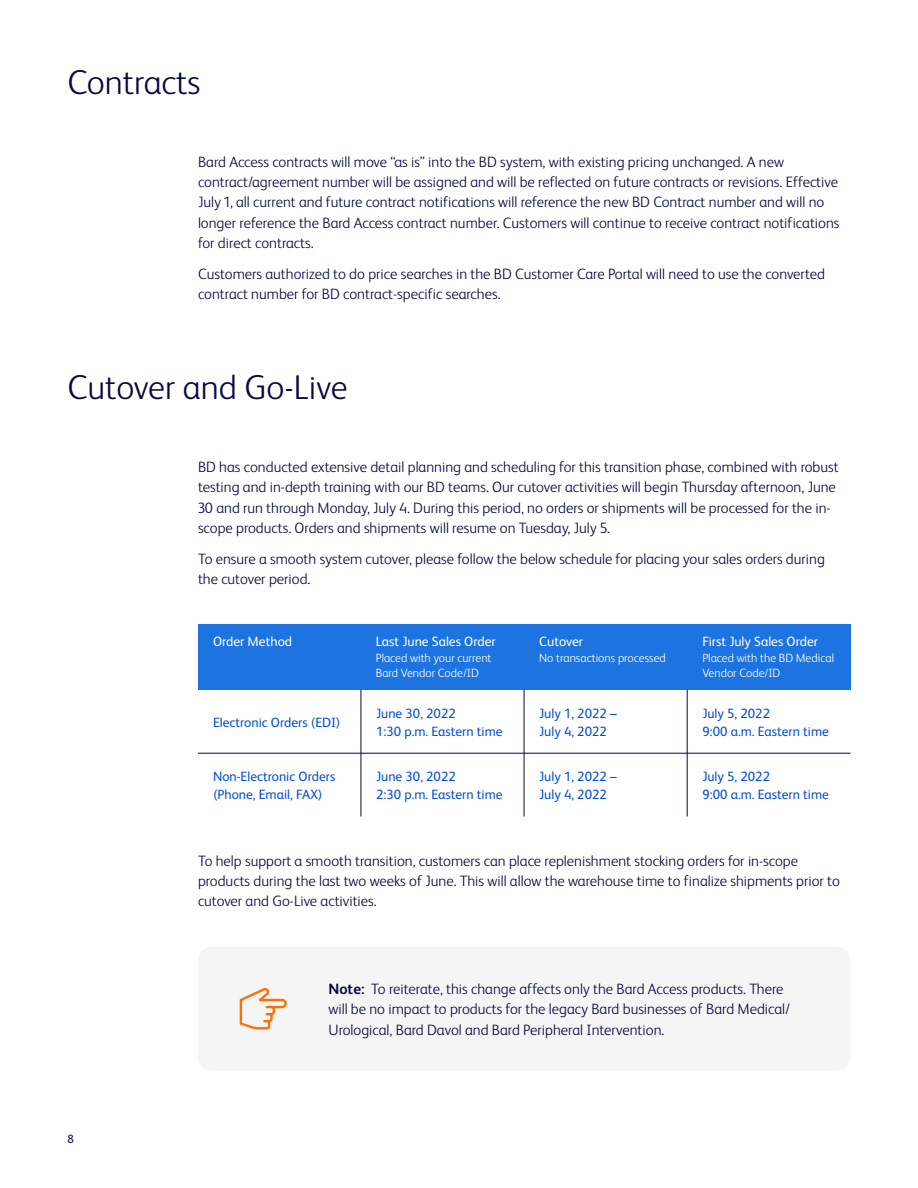
<style>
.page{position:relative;width:918px;height:1188px;background:#fff}
.page>*{position:absolute;margin:0;border:0;box-sizing:border-box;transform-origin:0 0}
.t1{font:300 34.5px "FS Albert Pro";color:#060a3d}
.t2{font:300 15px/20.2px "FS Albert Pro";color:#060a3d}
.t3{font:13.5px/18px "FS Albert Pro";color:#044ed7}
.t4{font:13.5px "FS Albert Pro";color:#fff}
.t5{font:300 12px/14.4px "FS Albert Pro";color:#fff}
.t6{font:12px "FS Albert Pro";color:#060a3d}
.s1{font-weight:700}
</style>
<div class="page">
<div style="left:198px;top:947px;width:652px;height:124px;background:#f6f5f5;border-radius:14px"></div>
<svg style="left:240px;top:987px;width:47px;height:42px"></svg>
<div style="left:198px;top:625px;width:652px;height:65px;background:#1d74e1"></div>
<hr style="left:198px;top:753px;width:652px;height:1px;background:#060a3d">
<hr style="left:361px;top:690px;width:1px;height:127px;background:#060a3d">
<hr style="left:524px;top:690px;width:1px;height:127px;background:#060a3d">
<hr style="left:687px;top:690px;width:1px;height:127px;background:#060a3d">
<h1 class="t1" style="left:68px;top:59px;width:134px">Contracts</h1>
<p class="t2" style="left:198px;top:151px;width:643px">Bard Access contracts will move “as is” into the BD system, with existing pricing unchanged. A new contract/agreement number will be assigned and will be reflected on future contracts or revisions. Effective July 1, all current and future contract notifications will reference the new BD Contract number and will no longer reference the Bard Access contract number. Customers will continue to receive contract notifications for direct contracts.</p>
<p class="t2" style="left:198px;top:262px;width:629px">Customers authorized to do price searches in the BD Customer Care Portal will need to use the converted contract number for BD contract-specific searches.</p>
<h1 class="t1" style="left:68px;top:364px;width:282px">Cutover and Go-Live</h1>
<p class="t2" style="left:198px;top:456px;width:642px">BD has conducted extensive detail planning and scheduling for this transition phase, combined with robust testing and in-depth training with our BD teams. Our cutover activities will begin Thursday afternoon, June 30 and run through Monday, July 4. During this period, no orders or shipments will be processed for the in&shy;scope products. Orders and shipments will resume on Tuesday, July 5.</p>
<p class="t2" style="left:198px;top:547px;width:628px">To ensure a smooth system cutover, please follow the below schedule for placing your sales orders during the cutover period.</p>
<p class="t4" style="left:213px;top:631px;width:81px">Order Method</p>
<p class="t4" style="left:376px;top:631px;width:122px">Last June Sales Order</p>
<p class="t5" style="left:376px;top:650px;width:117px">Placed with your current<br>Bard Vendor Code/ID</p>
<p class="t4" style="left:539px;top:631px;width:45px">Cutover</p>
<p class="t5" style="left:539px;top:650px;width:128px">No transactions processed</p>
<p class="t4" style="left:702px;top:631px;width:117px">First July Sales Order</p>
<p class="t5" style="left:702px;top:650px;width:133px">Placed with the BD Medical<br>Vendor Code/ID</p>
<p class="t3" style="left:213px;top:712px;width:129px">Electronic Orders (EDI)</p>
<p class="t3" style="left:376px;top:703px;width:128px">June 30, 2022<br>1:30 p.m. Eastern time</p>
<p class="t3" style="left:539px;top:703px;width:79px">July 1, 2022 –<br>July 4, 2022</p>
<p class="t3" style="left:702px;top:703px;width:128px">July 5, 2022<br>9:00 a.m. Eastern time</p>
<p class="t3" style="left:213px;top:766px;width:124px">Non-Electronic Orders (Phone, Email, FAX)</p>
<p class="t3" style="left:376px;top:766px;width:128px">June 30, 2022<br>2:30 p.m. Eastern time</p>
<p class="t3" style="left:539px;top:766px;width:79px">July 1, 2022 –<br>July 4, 2022</p>
<p class="t3" style="left:702px;top:766px;width:128px">July 5, 2022<br>9:00 a.m. Eastern time</p>
<p class="t2" style="left:198px;top:849px;width:643px">To help support a smooth transition, customers can place replenishment stocking orders for in-scope products during the last two weeks of June. This will allow the warehouse time to finalize shipments prior to cutover and Go-Live activities.</p>
<p class="t6" style="left:68px;top:1131px;width:8px">8</p>
<p class="t2" style="left:328px;top:978px;width:463px"><span class="s1">Note:</span> To reiterate, this change affects only the Bard Access products. There will be no impact to products for the legacy Bard businesses of Bard Medical/<br>Urological, Bard Davol and Bard Peripheral Intervention.</p>
</div>
